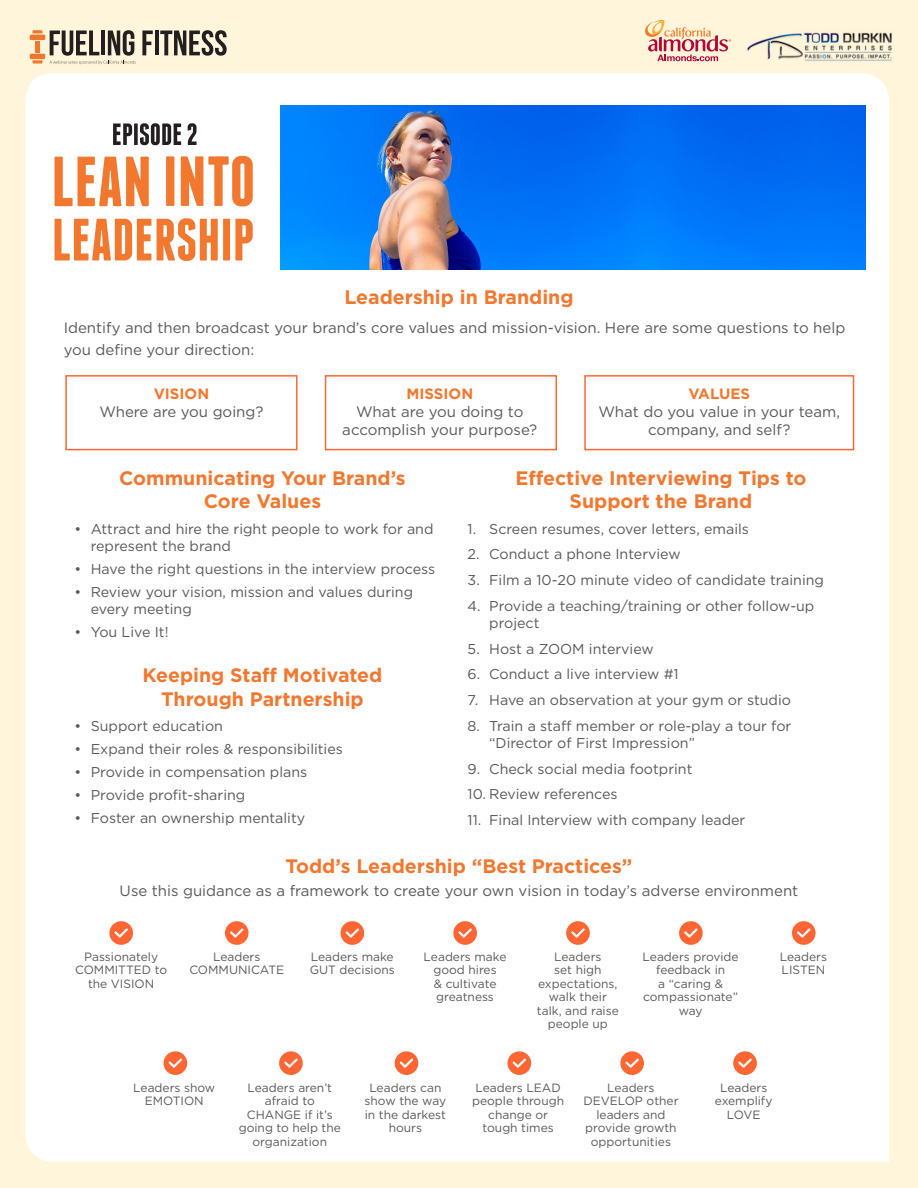
<style>
.page{position:relative;width:918px;height:1188px;background:#fff5db}
.page>*{position:absolute;margin:0;border:0;box-sizing:border-box;transform-origin:0 0}
.t1{font:700 19.5px "Gotham";color:#f27830}
.t2{font:15px/18px "Gotham";color:#59595c;text-align:center}
.t3{font:700 15px "Gotham";color:#f27830}
.t4{font:14.25px/17.1px "Gotham";color:#59595c}
.t5{font:12px/13.5px "Gotham";color:#59595c;text-align:center}
</style>
<div class="page">
<div style="left:25px;top:73px;width:864px;height:1089px;background:#fff"></div>
<img style="left:746px;top:32px;width:146px;height:29px">
<img style="left:281px;top:106px;width:584px;height:164px">
<svg style="left:55px;top:218px;width:198px;height:43px;background:#f7b087"></svg>
<svg style="left:166px;top:156px;width:87px;height:50px;background:#f6ab7f"></svg>
<svg style="left:55px;top:157px;width:94px;height:49px;background:#f7ae82"></svg>
<svg style="left:113px;top:123px;width:84px;height:22px;background:#868484"></svg>
<svg style="left:109px;top:921px;width:25px;height:24px"></svg>
<svg style="left:224px;top:921px;width:25px;height:24px"></svg>
<svg style="left:340px;top:921px;width:25px;height:24px"></svg>
<svg style="left:453px;top:921px;width:25px;height:24px"></svg>
<svg style="left:566px;top:921px;width:24px;height:24px"></svg>
<svg style="left:679px;top:921px;width:24px;height:24px"></svg>
<svg style="left:791px;top:921px;width:25px;height:24px"></svg>
<svg style="left:163px;top:1051px;width:25px;height:25px"></svg>
<svg style="left:279px;top:1051px;width:24px;height:25px"></svg>
<svg style="left:394px;top:1051px;width:25px;height:25px"></svg>
<svg style="left:507px;top:1051px;width:25px;height:25px"></svg>
<svg style="left:620px;top:1051px;width:25px;height:25px"></svg>
<svg style="left:733px;top:1051px;width:24px;height:25px"></svg>
<svg style="left:142px;top:31px;width:11px;height:24px"></svg>
<hr style="left:155px;top:31px;width:4px;height:24px;background:#231f20">
<svg style="left:160px;top:30px;width:67px;height:26px"></svg>
<div style="left:35px;top:41px;width:5px;height:12px;background:#f1772e"></div>
<div style="left:30px;top:35px;width:15px;height:5px;background:#f1772e;border-radius:2px"></div>
<svg style="left:33px;top:30px;width:9px;height:3px"></svg>
<div style="left:30px;top:54px;width:15px;height:5px;background:#f1772e;border-radius:2px"></div>
<svg style="left:33px;top:60px;width:9px;height:4px"></svg>
<svg style="left:50px;top:30px;width:86px;height:35px"></svg>
<svg style="left:645px;top:20px;width:86px;height:41px"></svg>
<div style="left:325px;top:375px;width:232px;height:75px;border:2px solid #f63"></div>
<div style="left:65px;top:375px;width:233px;height:75px;border:2px solid #f63"></div>
<div style="left:584px;top:375px;width:270px;height:75px;border:2px solid #f63"></div>
<p class="t1" style="left:344px;top:284px;width:231px">Leadership in Branding</p>
<p class="t2" style="left:64px;top:317px;width:783px;line-height:21.6px;text-align:left">Identify and then broadcast your brand’s core values and mission-vision. Here are some questions to help you define your direction:</p>
<p class="t3" style="left:154px;top:384px;width:57px">VISION</p>
<p class="t2" style="left:99px;top:403px;width:166px">Where are you going?</p>
<p class="t3" style="left:406px;top:384px;width:68px">MISSION</p>
<p class="t2" style="left:342px;top:403px;width:197px">What are you doing to accomplish your purpose?</p>
<p class="t3" style="left:688px;top:384px;width:63px">VALUES</p>
<p class="t2" style="left:599px;top:403px;width:243px">What do you value in your team, company, and self?</p>
<p class="t1" style="left:515px;top:465px;width:293px">Effective Interviewing Tips to</p>
<p class="t1" style="left:570px;top:488px;width:184px">Support the Brand</p>
<p class="t4" style="left:468px;top:520px;width:283px">1. Screen resumes, cover letters, emails</p>
<p class="t4" style="left:468px;top:545px;width:214px">2. Conduct a phone Interview</p>
<p class="t4" style="left:468px;top:571px;width:358px">3. Film a 10-20 minute video of candidate training</p>
<p class="t4" style="left:489px;top:597px;width:327px;text-indent:-22px">4. Provide a teaching/training or other follow-up project</p>
<p class="t4" style="left:468px;top:640px;width:188px">5. Host a ZOOM interview</p>
<p class="t4" style="left:468px;top:665px;width:213px">6. Conduct a live interview #1</p>
<p class="t4" style="left:468px;top:691px;width:325px">7. Have an observation at your gym or studio</p>
<p class="t4" style="left:489px;top:717px;width:304px;text-indent:-22px">8. Train a staff member or role-play a tour for “Director of First Impression”</p>
<p class="t4" style="left:468px;top:760px;width:226px">9. Check social media footprint</p>
<p class="t4" style="left:468px;top:785px;width:152px">10. Review references</p>
<p class="t4" style="left:468px;top:811px;width:279px">11. Final Interview with company leader</p>
<p class="t1" style="left:119px;top:465px;width:288px">Communicating Your Brand’s</p>
<p class="t1" style="left:204px;top:488px;width:119px">Core Values</p>
<p class="t4" style="left:91px;top:520px;width:344px;text-indent:-16px">• Attract and hire the right people to work for and represent the brand</p>
<p class="t4" style="left:75px;top:560px;width:362px">• Have the right questions in the interview process</p>
<p class="t4" style="left:91px;top:583px;width:324px;text-indent:-16px">• Review your vision, mission and values during every meeting</p>
<p class="t4" style="left:75px;top:623px;width:96px">• You Live It!</p>
<p class="t1" style="left:142px;top:662px;width:241px">Keeping Staff Motivated</p>
<p class="t1" style="left:161px;top:686px;width:204px">Through Partnership</p>
<p class="t4" style="left:75px;top:717px;width:150px">• Support education</p>
<p class="t4" style="left:75px;top:740px;width:270px">• Expand their roles &amp; responsibilities</p>
<p class="t4" style="left:75px;top:763px;width:234px">• Provide in compensation plans</p>
<p class="t4" style="left:75px;top:786px;width:172px">• Provide profit-sharing</p>
<p class="t4" style="left:75px;top:809px;width:232px">• Foster an ownership mentality</p>
<p class="t1" style="left:286px;top:853px;width:348px">Todd’s Leadership “Best Practices”</p>
<p class="t2" style="left:120px;top:882px;width:680px">Use this guidance as a framework to create your own vision in today’s adverse environment</p>
<p class="t5" style="left:75px;top:950px;width:94px">Passionately<br>COMMITTED to the VISION</p>
<p class="t5" style="left:189px;top:950px;width:96px">Leaders<br>COMMUNICATE</p>
<p class="t5" style="left:310px;top:950px;width:87px;text-align:left">Leaders make<br>GUT decisions</p>
<p class="t5" style="left:424px;top:950px;width:84px">Leaders make good hires<br>&amp; cultivate greatness</p>
<p class="t5" style="left:537px;top:950px;width:83px">Leaders<br>set high expectations, walk their talk, and raise people up</p>
<p class="t5" style="left:643px;top:950px;width:98px">Leaders provide feedback in<br>a “caring &amp; compassionate” way</p>
<p class="t5" style="left:780px;top:950px;width:49px;text-align:left">Leaders<br>LISTEN</p>
<p class="t5" style="left:133px;top:1081px;width:84px">Leaders show<br>EMOTION</p>
<p class="t5" style="left:239px;top:1081px;width:104px">Leaders aren’t afraid to<br>CHANGE if it’s going to help the organization</p>
<p class="t5" style="left:365px;top:1081px;width:83px">Leaders can show the way in the darkest hours</p>
<p class="t5" style="left:472px;top:1081px;width:93px">Leaders LEAD people through change or tough times</p>
<p class="t5" style="left:583px;top:1081px;width:97px">Leaders<br>DEVELOP other leaders and provide growth opportunities</p>
<p class="t5" style="left:715px;top:1081px;width:59px">Leaders exemplify<br>LOVE</p>
</div>
